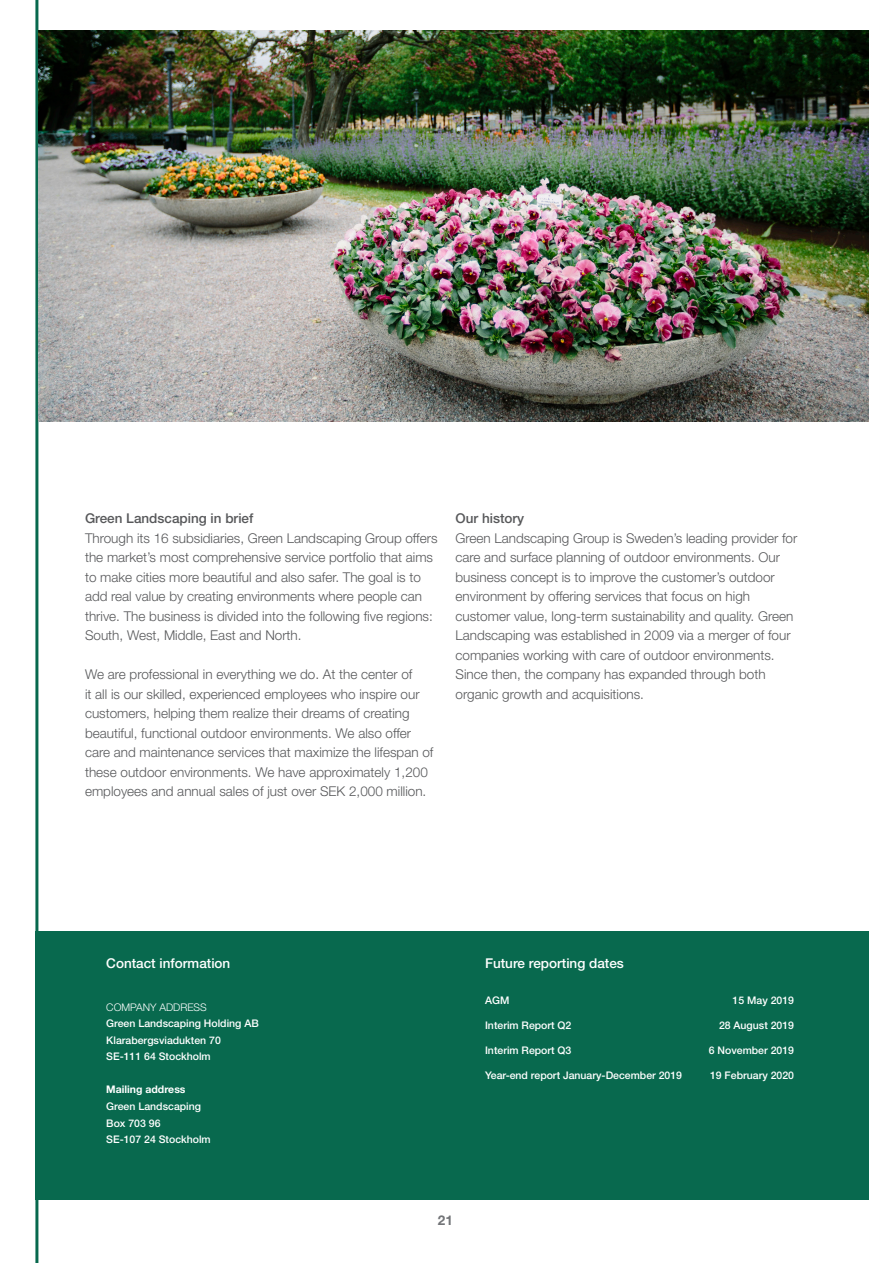
<style>
.page{position:relative;width:893px;height:1263px;background:#fff}
.page>*{position:absolute;margin:0;border:0;box-sizing:border-box;transform-origin:0 0}
.Brödtext{font:300 13.5px/19.5px "Helvetica Neue LT Std";color:#57585a}
.Mellanrubrik__9_pkt{font:500 13.5px "Helvetica Neue LT Std";color:#fff}
.Mellanrubrik__9_pkt-2{font:500 13.5px "Helvetica Neue LT Std";color:#57585a}
.t1{font:700 13.5px "Helvetica Neue LT Std";color:#727477}
.Brödtext-2{font:500 10.5px "Helvetica Neue LT Std";color:#fff}
.Mellanrubrik__9_pkt-3{font:300 10.5px "Helvetica Neue LT Std";color:#fff}
.Brödtext-3{font:700 10.5px "Helvetica Neue LT Std";color:#fff}
</style>
<div class="page">
<hr style="left:35px;top:0;width:3px;height:1263px;background:#08694e">
<div style="left:35px;top:931px;width:833px;height:268px;background:#08694e"></div>
<img style="left:38px;top:30px;width:830px;height:392px">
<p class="Mellanrubrik__9_pkt-2" style="left:85px;top:510px;width:170px">Green Landscaping in brief</p>
<p class="Brödtext" style="left:85px;top:528px;width:354px">Through its 16 subsidiaries, Green Landscaping Group offers the market’s most comprehensive service portfolio that aims to make cities more beautiful and also safer. The goal is to add real value by creating environments where people can thrive. The business is divided into the following five regions:<br>South, West, Middle, East and North.</p>
<p class="Brödtext" style="left:85px;top:664px;width:350px">We are professional in everything we do. At the center of<br>it all is our skilled, experienced employees who inspire our customers, helping them realize their dreams of creating beautiful, functional outdoor environments. We also offer care and maintenance services that maximize the lifespan of these outdoor environments. We have approximately 1,200 employees and annual sales of just over SEK 2,000 million.</p>
<p class="Mellanrubrik__9_pkt-2" style="left:455px;top:510px;width:70px">Our history</p>
<p class="Brödtext" style="left:455px;top:528px;width:343px">Green Landscaping Group is Sweden’s leading provider for care and surface planning of outdoor environments. Our business concept is to improve the customer’s outdoor environment by offering services that focus on high customer value, long-term sustainability and quality. Green Landscaping was established in 2009 via a merger of four companies working with care of outdoor environments.<br>Since then, the company has expanded through both organic growth and acquisitions.</p>
<p class="Mellanrubrik__9_pkt" style="left:106px;top:955px;width:126px">Contact information</p>
<p class="Mellanrubrik__9_pkt" style="left:485px;top:955px;width:140px">Future reporting dates</p>
<p class="Brödtext-2" style="left:485px;top:994px;width:26px">AGM</p>
<p class="Brödtext-2" style="left:733px;top:994px;width:63px">15 May 2019</p>
<p class="Brödtext-2" style="left:485px;top:1019px;width:88px">Interim Report Q2</p>
<p class="Brödtext-2" style="left:719px;top:1019px;width:77px">28 August 2019</p>
<p class="Brödtext-2" style="left:485px;top:1044px;width:88px">Interim Report Q3</p>
<p class="Brödtext-2" style="left:709px;top:1044px;width:87px">6 November 2019</p>
<p class="Brödtext-2" style="left:485px;top:1069px;width:199px">Year-end report January-December 2019</p>
<p class="Brödtext-2" style="left:710px;top:1069px;width:86px">19 February 2020</p>
<p class="Mellanrubrik__9_pkt-3" style="left:106px;top:1001px;width:102px">COMPANY ADDRESS</p>
<p class="Brödtext-2" style="left:106px;top:1017px;width:154px">Green Landscaping Holding AB</p>
<p class="Brödtext-2" style="left:106px;top:1034px;width:116px">Klarabergsviadukten 70</p>
<p class="Brödtext-2" style="left:106px;top:1050px;width:106px">SE-111 64 Stockholm</p>
<p class="Brödtext-3" style="left:106px;top:1083px;width:81px">Mailing address</p>
<p class="Brödtext-2" style="left:106px;top:1100px;width:96px">Green Landscaping</p>
<p class="Brödtext-2" style="left:106px;top:1116px;width:56px">Box 703 96</p>
<p class="Brödtext-2" style="left:106px;top:1133px;width:106px">SE-107 24 Stockholm</p>
<p class="t1" style="left:438px;top:1211px;width:17px">21</p>
</div>
